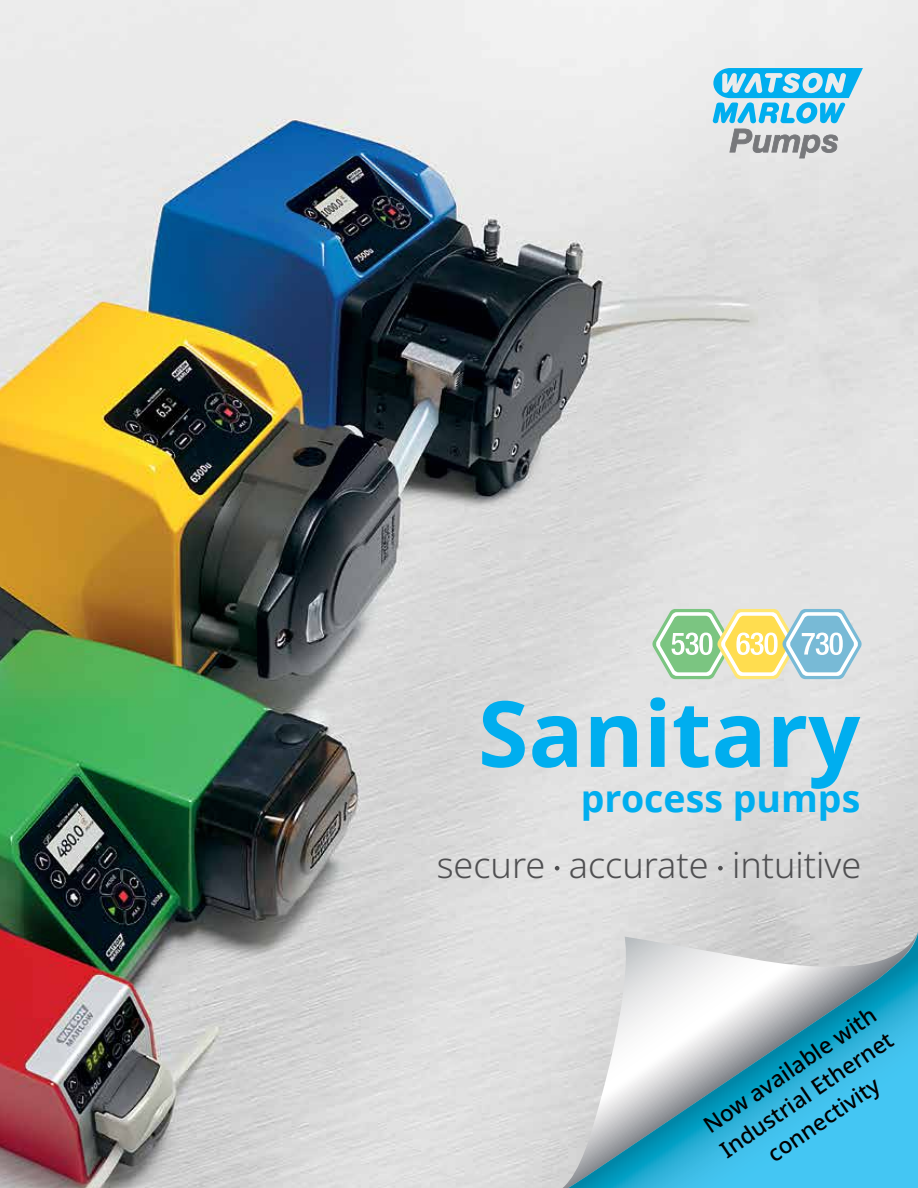
<style>
.page{position:relative;width:918px;height:1188px;background:#fff}
.page>*{position:absolute;margin:0;border:0;box-sizing:border-box;transform-origin:0 0}
.t1{font:700 91.5px "Noto Sans";color:#00aeef}
.t2{font:700 37.5px "Noto Sans";color:#00aeef}
.t3{font:300 36px "Noto Sans";color:#4f4f51}
.t4{font:500 22.5px/30px "Noto Sans";color:#000;text-align:center}
</style>
<div class="page">
<img style="left:0;top:0;width:918px;height:1188px">
<svg style="left:652px;top:609px;width:210px;height:70px"></svg>
<svg style="left:555px;top:866px;width:4px;height:5px"></svg>
<svg style="left:718px;top:866px;width:5px;height:5px"></svg>
<svg style="left:561px;top:925px;width:357px;height:263px;fill:#d7d7d7"></svg>
<svg style="left:568px;top:934px;width:350px;height:254px"></svg>
<svg style="left:586px;top:933px;width:332px;height:244px"></svg>
<svg style="left:713px;top:68px;width:150px;height:90px"></svg>
<h1 class="t1" style="left:478px;top:669px;width:384px">Sanitary</h1>
<h2 class="t2" style="left:581px;top:772px;width:281px">process pumps</h2>
<h3 class="t3" style="left:437px;top:840px;width:426px">secure accurate intuitive</h3>
<p class="t4" style="left:697px;top:1114px;width:205px;rotate:-34deg">Now available with<br>Industrial Ethernet connectivity</p>
</div>
